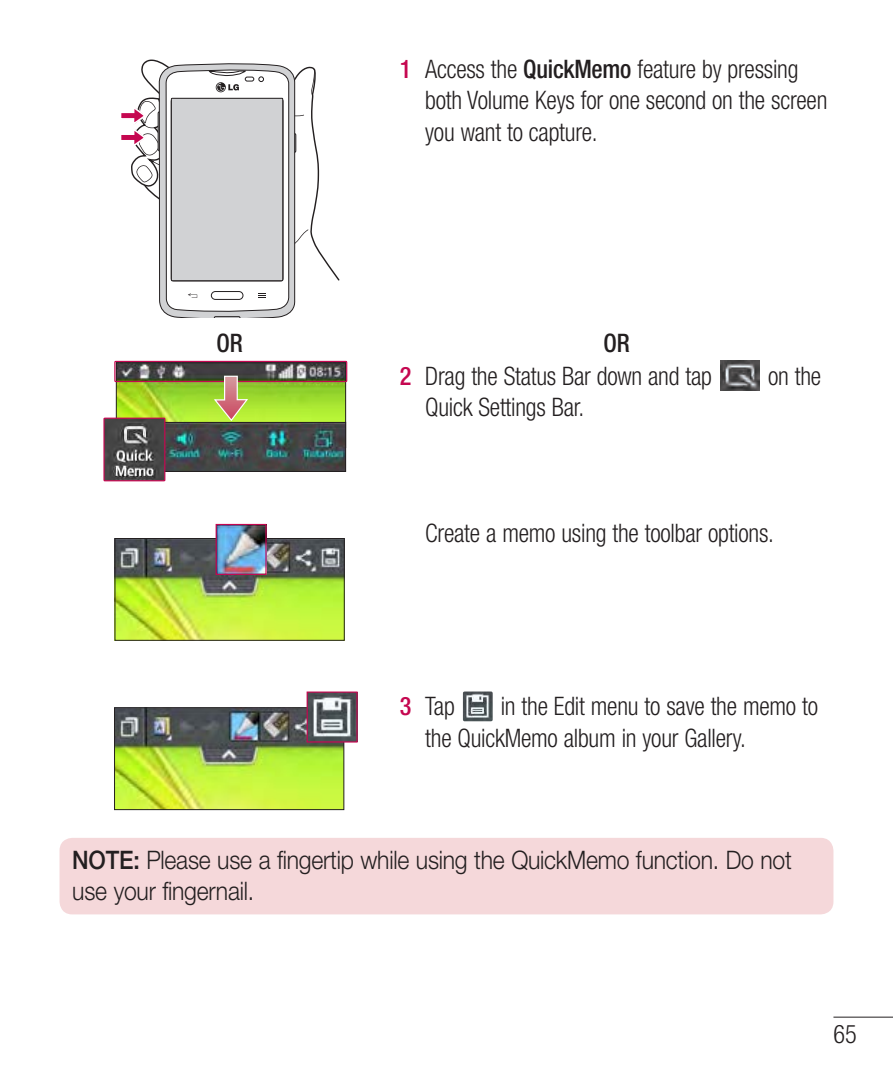
<style>
.page{position:relative;width:893px;height:1072px;background:#fff}
.page>*{position:absolute;margin:0;border:0;box-sizing:border-box;transform-origin:0 0}
.main_Num{font:300 condensed 25.5px/31.5px "Helvetica Neue LT Pro";letter-spacing:-.01em;color:#231f20;scale:.95 1}
.main_Num_1{font:300 condensed 25.5px/31.5px "Helvetica Neue LT Pro";letter-spacing:-.01em;color:#231f20;scale:.95 1}
.t1{font:300 25.5px/31.5px "Helvetica Neue LT Pro";letter-spacing:-.01em;color:#231f20;scale:.9 1}
.main{font:300 condensed 25.5px "Helvetica Neue LT Pro";letter-spacing:-.01em;color:#231f20;scale:.95 1}
.main-2{font:500 condensed 25.5px "Helvetica Neue LT Pro";color:#231f20;scale:.95 1}
.s1{font-weight:500;color:#c50750}
.s2{font-weight:500}
</style>
<div class="page">
<hr style="left:833px;top:1016px;width:60px;height:1px;background:#231f20">
<svg style="left:315px;top:69px;width:24px;height:212px"></svg>
<svg style="left:121px;top:60px;width:194px;height:257px"></svg>
<div style="left:171px;top:98px;width:112px;height:183px;background:#d1d2d4"></div>
<div style="left:171px;top:98px;width:112px;height:183px;border:1px solid #231f20"></div>
<img style="left:118px;top:364px;width:226px;height:58px">
<div style="left:116px;top:362px;width:230px;height:86px;border:1px solid #231f20"></div>
<div style="left:114px;top:361px;width:233px;height:21px;border:1px solid #c50750"></div>
<img style="left:165px;top:424px;width:179px;height:45px">
<div style="left:116px;top:422px;width:230px;height:49px;border:1px solid #231f20"></div>
<img style="left:105px;top:419px;width:58px;height:60px">
<div style="left:103px;top:417px;width:62px;height:64px;border:1px solid #c50750"></div>
<svg style="left:213px;top:375px;width:36px;height:47px;background:#b3ae5e"></svg>
<img style="left:720px;top:361px;width:40px;height:29px">
<img style="left:117px;top:540px;width:225px;height:98px">
<div style="left:115px;top:538px;width:229px;height:102px;border:1px solid #231f20"></div>
<img style="left:215px;top:523px;width:52px;height:52px">
<img style="left:116px;top:709px;width:226px;height:98px">
<div style="left:114px;top:707px;width:230px;height:102px;border:1px solid #231f20"></div>
<svg style="left:306px;top:691px;width:52px;height:52px;background:#857a83"></svg>
<img style="left:463px;top:691px;width:30px;height:30px">
<div style="left:60px;top:837px;width:773px;height:77px;background:#f5d8da;border-radius:13px"></div>
<p class="main_Num_1" style="left:425px;top:53px;width:425px;text-indent:-26px"><span class="s1">1</span> Access the <span class="s2">QuickMemo</span> feature by pressing both Volume Keys for one second on the screen you want to capture.</p>
<p class="main-2" style="left:216px;top:328px;width:29px">OR</p>
<p class="main-2" style="left:603px;top:328px;width:29px">OR</p>
<p class="main_Num" style="left:400px;top:360px;width:330px"><span class="s1">2</span> Drag the Status Bar down and tap</p>
<p class="main_Num" style="left:768px;top:360px;width:57px">on the</p>
<p class="main_Num" style="left:425px;top:391px;width:169px">Quick Settings Bar.</p>
<p class="main" style="left:425px;top:518px;width:369px">Create a memo using the toolbar options.</p>
<p class="main_Num" style="left:400px;top:690px;width:60px"><span class="s1">3</span> Tap</p>
<p class="main_Num" style="left:425px;top:690px;width:415px;text-indent:75px">in the Edit menu to save the memo to the QuickMemo album in your Gallery.</p>
<p class="t1" style="left:72px;top:843px;width:801px"><span class="s2">NOTE:</span> Please use a fingertip while using the QuickMemo function. Do not use your fingernail.</p>
<p class="main_Num_1" style="left:833px;top:1018px;width:26px">65</p>
</div>
